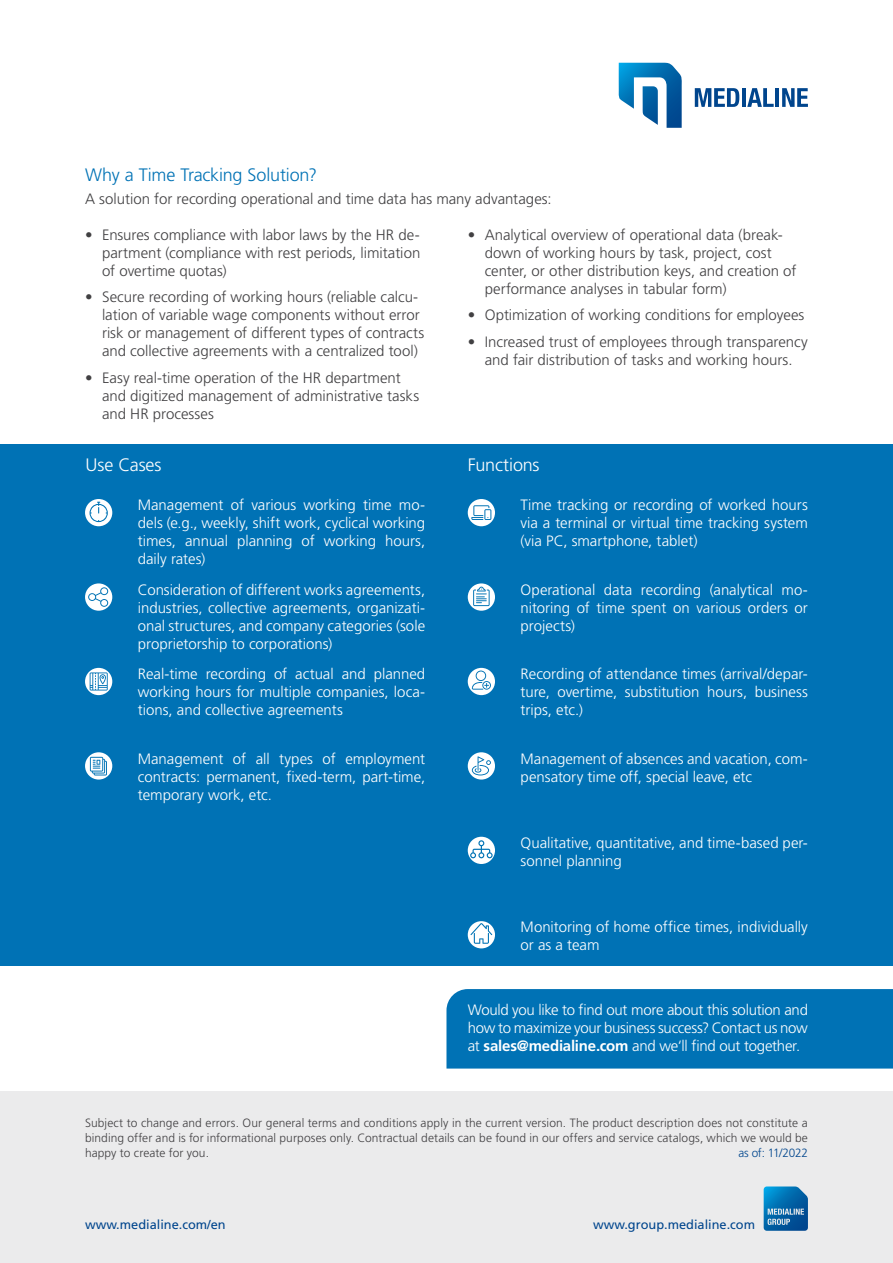
<style>
.page{position:relative;width:893px;height:1263px;background:#fff}
.page>*{position:absolute;margin:0;border:0;box-sizing:border-box;transform-origin:0 0}
.t1{font:300 18px "Frutiger LT Pro";letter-spacing:-.01em;color:#0072b5}
.t2{font:300 18px "Frutiger LT Pro";letter-spacing:-.01em;color:#fff}
.t3{font:300 15px/18px "Frutiger LT Pro";color:#fff;text-align:justify}
.t4{font:300 15px/18px "Frutiger LT Pro";color:#414042}
.t5{font:12.75px "Frutiger LT Pro";color:#00458d}
.t6{font:300 12px/15px "Frutiger LT Pro";letter-spacing:.005em;color:#414042;text-align:justify}
.t7{font:300 12px "Frutiger LT Pro";letter-spacing:-.02em;color:#00458d}
.s1{font-weight:700}
</style>
<div class="page">
<div style="left:0;top:1091px;width:893px;height:172px;background:#ebebec"></div>
<div style="left:0;top:444px;width:893px;height:522px;background:#0072b5"></div>
<div style="left:468px;top:499px;width:27px;height:27px;background:#fff;border-radius:50%"></div>
<svg style="left:85px;top:499px;width:27px;height:27px"></svg>
<svg style="left:468px;top:583px;width:27px;height:28px"></svg>
<svg style="left:85px;top:583px;width:27px;height:28px"></svg>
<div style="left:468px;top:668px;width:27px;height:27px;background:#fff;border-radius:50%"></div>
<svg style="left:85px;top:668px;width:27px;height:27px"></svg>
<svg style="left:468px;top:752px;width:27px;height:27px"></svg>
<svg style="left:85px;top:752px;width:27px;height:27px"></svg>
<svg style="left:468px;top:837px;width:27px;height:27px"></svg>
<div style="left:468px;top:921px;width:27px;height:27px;background:#fff;border-radius:50%"></div>
<svg style="left:90px;top:502px;width:18px;height:20px"></svg>
<svg style="left:88px;top:587px;width:20px;height:20px"></svg>
<svg style="left:90px;top:672px;width:18px;height:18px"></svg>
<svg style="left:90px;top:757px;width:17px;height:18px"></svg>
<svg style="left:471px;top:505px;width:20px;height:15px"></svg>
<svg style="left:473px;top:587px;width:17px;height:19px"></svg>
<svg style="left:472px;top:670px;width:19px;height:20px"></svg>
<svg style="left:472px;top:756px;width:19px;height:19px"></svg>
<svg style="left:470px;top:840px;width:23px;height:18px"></svg>
<svg style="left:470px;top:923px;width:22px;height:21px"></svg>
<div style="left:446px;top:989px;width:447px;height:79px;background:#0072b5"></div>
<svg style="left:695px;top:88px;width:44px;height:19px"></svg>
<hr style="left:742px;top:88px;width:4px;height:19px;background:#00458d">
<svg style="left:747px;top:88px;width:27px;height:19px"></svg>
<hr style="left:775px;top:88px;width:4px;height:19px;background:#00458d">
<svg style="left:782px;top:88px;width:26px;height:19px"></svg>
<svg style="left:618px;top:63px;width:64px;height:65px"></svg>
<svg style="left:764px;top:1186px;width:44px;height:45px;background:#237ab4"></svg>
<p class="t1" style="left:85px;top:165px;width:234px">Why a Time Tracking Solution?</p>
<p class="t4" style="left:85px;top:190px;width:468px">A solution for recording operational and time data has many advantages:</p>
<p class="t4" style="left:102px;top:226px;width:320px;text-align:justify;text-indent:-17px">• Ensures compliance with labor laws by the HR de&shy;partment (compliance with rest periods, limitation of overtime quotas)</p>
<p class="t4" style="left:102px;top:288px;width:324px;text-indent:-17px">• Secure recording of working hours (reliable calcu&shy;lation of variable wage components without error risk or management of different types of contracts and collective agreements with a centralized tool)</p>
<p class="t4" style="left:102px;top:369px;width:319px;text-indent:-17px">• Easy real-time operation of the HR department and digitized management of administrative tasks and HR processes</p>
<p class="t4" style="left:485px;top:226px;width:313px;text-indent:-17px">• Analytical overview of operational data (break&shy;down of working hours by task, project, cost center, or other distribution keys, and creation of performance analyses in tabular form)</p>
<p class="t4" style="left:468px;top:306px;width:338px">• Optimization of working conditions for employees</p>
<p class="t4" style="left:468px;top:333px;width:342px;text-align:center">• Increased trust of employees through transparency and fair distribution of tasks and working hours.</p>
<p class="t2" style="left:86px;top:454px;width:77px">Use Cases</p>
<p class="t2" style="left:468px;top:454px;width:73px">Functions</p>
<p class="t3" style="left:138px;top:496px;width:289px">Management of various working time mo&shy;dels (e.g., weekly, shift work, cyclical working times, annual planning of working hours, daily rates)</p>
<p class="t3" style="left:138px;top:581px;width:289px">Consideration of different works agreements, industries, collective agreements, organizati&shy;onal structures, and company categories (sole proprietorship to corporations)</p>
<p class="t3" style="left:138px;top:665px;width:289px">Real-time recording of actual and planned working hours for multiple companies, loca&shy;tions, and collective agreements</p>
<p class="t3" style="left:138px;top:749px;width:289px">Management of all types of employment contracts: permanent, fixed-term, part-time, temporary work, etc.</p>
<p class="t3" style="left:521px;top:496px;width:289px">Time tracking or recording of worked hours via a terminal or virtual time tracking system (via PC, smartphone, tablet)</p>
<p class="t3" style="left:521px;top:581px;width:289px">Operational data recording (analytical mo&shy;nitoring of time spent on various orders or projects)</p>
<p class="t3" style="left:521px;top:665px;width:289px">Recording of attendance times (arrival/depar&shy;ture, overtime, substitution hours, business trips, etc.)</p>
<p class="t3" style="left:521px;top:749px;width:289px">Management of absences and vacation, com&shy;pensatory time off, special leave, etc</p>
<p class="t3" style="left:521px;top:834px;width:289px">Qualitative, quantitative, and time-based per&shy;sonnel planning</p>
<p class="t3" style="left:521px;top:918px;width:289px">Monitoring of home office times, individually or as a team</p>
<p class="t3" style="left:468px;top:1000px;width:342px">Would you like to find out more about this solution and how to maximize your business success? Contact us now at <span class="s1">sales@medialine.com</span> and we‘ll find out together.</p>
<p class="t6" style="left:85px;top:1115px;width:724px">Subject to change and errors. Our general terms and conditions apply in the current version. The product description does not constitute a binding offer and is for informational purposes only. Contractual details can be found in our offers and service catalogs, which we would be happy to create for you.</p>
<p class="t7" style="left:738px;top:1145px;width:71px">as of: 11/2022</p>
<p class="t5" style="left:85px;top:1216px;width:142px">www.medialine.com/en</p>
<p class="t5" style="left:593px;top:1216px;width:164px">www.group.medialine.com</p>
</div>
